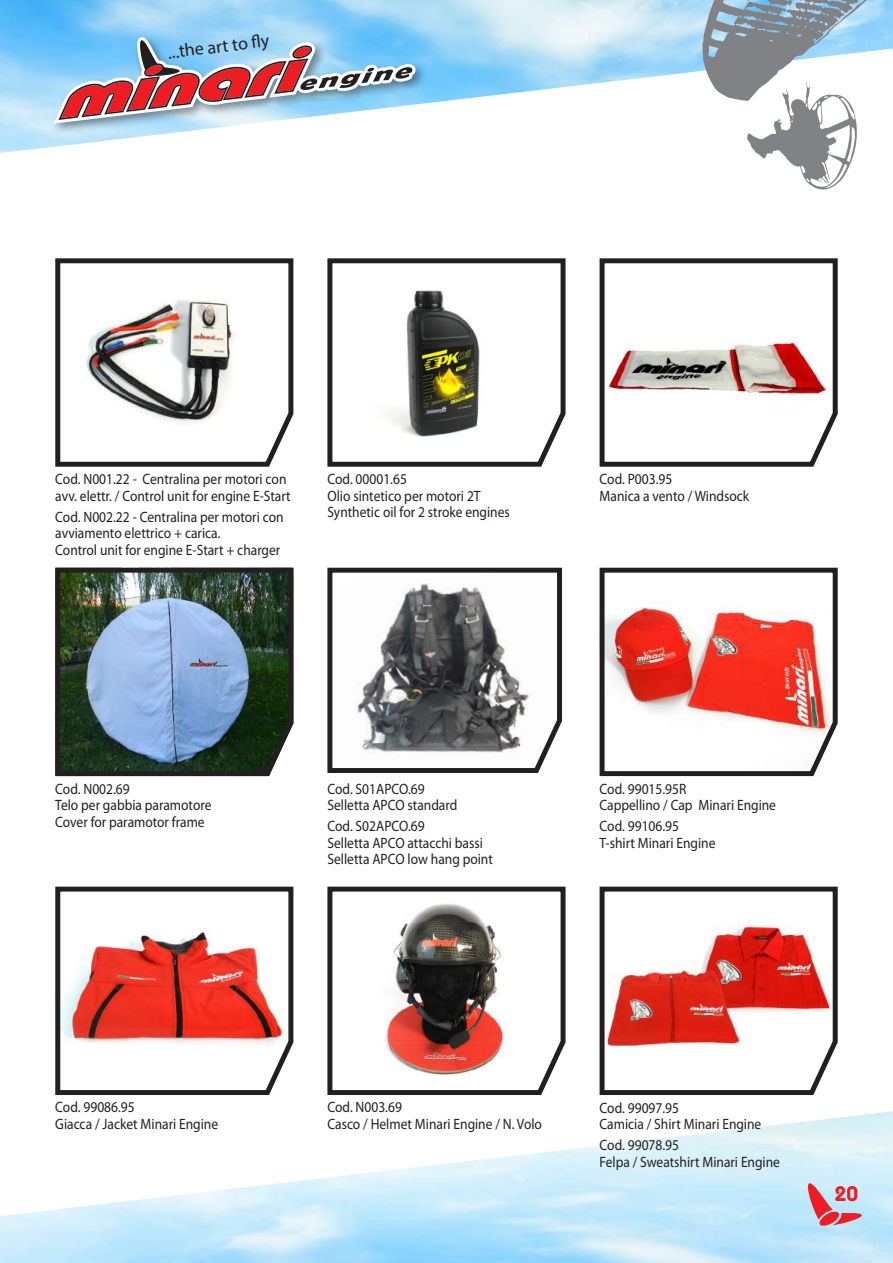
<style>
.page{position:relative;width:893px;height:1263px;background:#fff}
.page>*{position:absolute;margin:0;border:0;box-sizing:border-box;transform-origin:0 0}
.t1{font:600 21px "Bauhaus Std";color:#ee1d23}
.t2{font:18px "Myriad Pro";color:#231f20}
.t3{font:15px/16.5px "Myriad Pro";color:#231f20;scale:.9 1}
</style>
<div class="page">
<img style="left:0;top:0;width:702px;height:153px">
<svg style="left:702px;top:0;width:191px;height:190px"></svg>
<div style="left:51px;top:34px;width:377px;height:102px;background:#231f20;opacity:.48"></div>
<svg style="left:54px;top:37px;width:362px;height:87px;background:#a5aac0"></svg>
<svg style="left:808px;top:1183px;width:54px;height:43px;background:#d0a7b5"></svg>
<svg style="left:55px;top:258px;width:239px;height:209px"></svg>
<svg style="left:327px;top:258px;width:239px;height:209px"></svg>
<svg style="left:599px;top:258px;width:239px;height:209px"></svg>
<svg style="left:55px;top:886px;width:239px;height:209px"></svg>
<svg style="left:327px;top:886px;width:239px;height:209px"></svg>
<svg style="left:599px;top:886px;width:239px;height:209px"></svg>
<img style="left:55px;top:567px;width:239px;height:210px">
<svg style="left:327px;top:567px;width:235px;height:206px"></svg>
<img style="left:599px;top:567px;width:239px;height:210px">
<p class="t2" style="left:167px;top:42px;width:104px;rotate:-7deg">...the art to fly</p>
<p class="t3" style="left:55px;top:471px;width:263px">Cod. N001.22 - Centralina per motori con avv. elettr. / Control unit for engine E-Start</p>
<p class="t3" style="left:55px;top:509px;width:255px">Cod. N002.22 - Centralina per motori con avviamento elettrico + carica.<br>Control unit for engine E-Start + charger</p>
<p class="t3" style="left:327px;top:471px;width:204px">Cod. 00001.65<br>Olio sintetico per motori 2T<br>Synthetic oil for 2 stroke engines</p>
<p class="t3" style="left:55px;top:781px;width:175px">Cod. N002.69<br>Telo per gabbia paramotore<br>Cover for paramotor frame</p>
<p class="t3" style="left:327px;top:781px;width:146px">Cod. S01APCO.69<br>Selletta APCO standard</p>
<p class="t3" style="left:327px;top:818px;width:185px">Cod. S02APCO.69<br>Selletta APCO attacchi bassi<br>Selletta APCO low hang point</p>
<p class="t3" style="left:600px;top:471px;width:168px">Cod. P003.95<br>Manica a vento / Windsock</p>
<p class="t3" style="left:600px;top:781px;width:198px">Cod. 99015.95R<br>Cappellino / Cap Minari Engine</p>
<p class="t3" style="left:600px;top:818px;width:130px">Cod. 99106.95<br>T-shirt Minari Engine</p>
<p class="t3" style="left:55px;top:1099px;width:183px">Cod. 99086.95<br>Giacca / Jacket Minari Engine</p>
<p class="t3" style="left:327px;top:1099px;width:240px">Cod. N003.69<br>Casco / Helmet Minari Engine / N. Volo</p>
<p class="t3" style="left:600px;top:1100px;width:181px">Cod. 99097.95<br>Camicia / Shirt Minari Engine</p>
<p class="t3" style="left:600px;top:1137px;width:202px">Cod. 99078.95<br>Felpa / Sweatshirt Minari Engine</p>
<h1 class="t1" style="left:835px;top:1181px;width:25px">20</h1>
</div>
